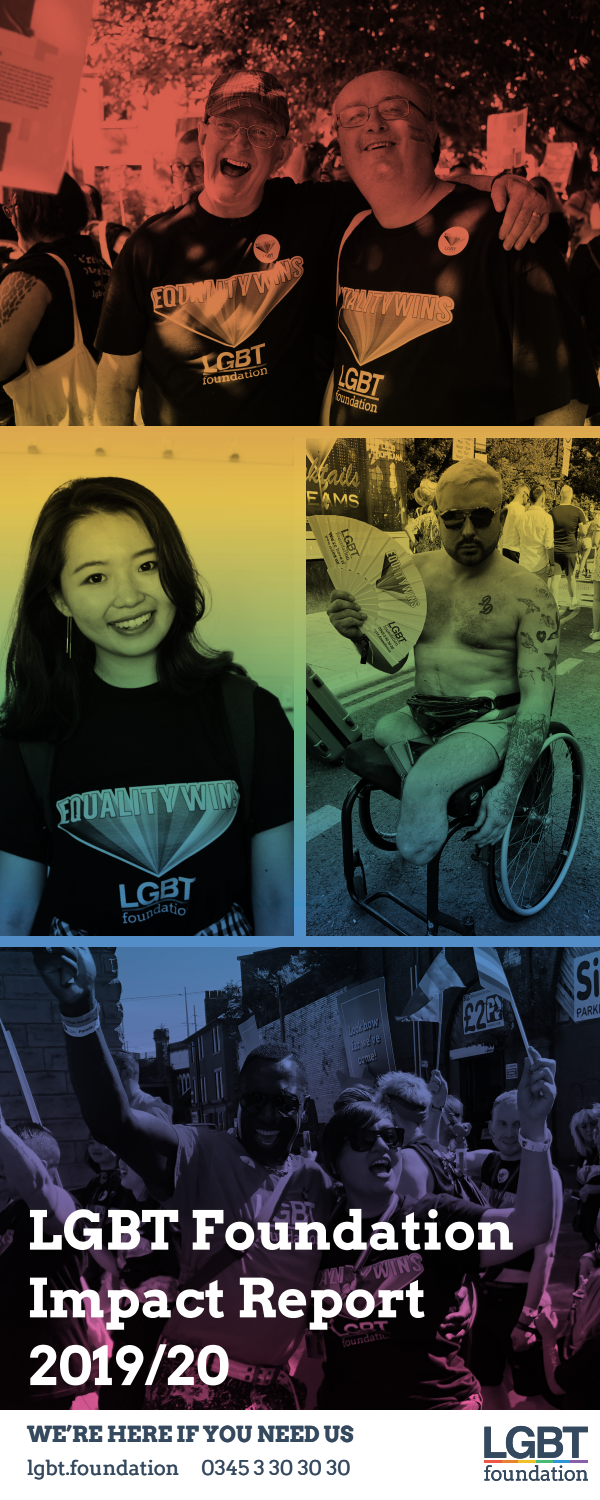
<style>
.page{position:relative;width:600px;height:1500px;background:#fff}
.page>*{position:absolute;margin:0;border:0;box-sizing:border-box;transform-origin:0 0}
.t1{font:700 53.7px/67.7px "Arvo";color:#fff}
.t2{font:700 21.6px "Arvo";color:#35495e}
.t3{font:20.25px "Arvo";color:#35495e}
</style>
<div class="page">
<img style="left:0;top:0;width:600px;height:1410px">
<hr style="left:502px;top:1460px;width:17px;height:3px;background:#e9822f">
<hr style="left:484px;top:1460px;width:18px;height:3px;background:#ee5646">
<hr style="left:519px;top:1460px;width:17px;height:3px;background:#eec227">
<hr style="left:536px;top:1460px;width:17px;height:3px;background:#49ba78">
<hr style="left:553px;top:1460px;width:18px;height:3px;background:#2e96d3">
<hr style="left:571px;top:1460px;width:17px;height:3px;background:#895fa8">
<svg style="left:484px;top:1426px;width:104px;height:33px"></svg>
<svg style="left:484px;top:1465px;width:104px;height:16px"></svg>
<p class="t1" style="left:27px;top:1196px;width:489px">LGBT Foundation<br>Impact Report<br>2019/20</p>
<p class="t2" style="left:27px;top:1421px;width:328px">WE’RE HERE IF YOU NEED US</p>
<p class="t3" style="left:27px;top:1456px;width:325px">lgbt.foundation 0345 3 30 30 30</p>
</div>
